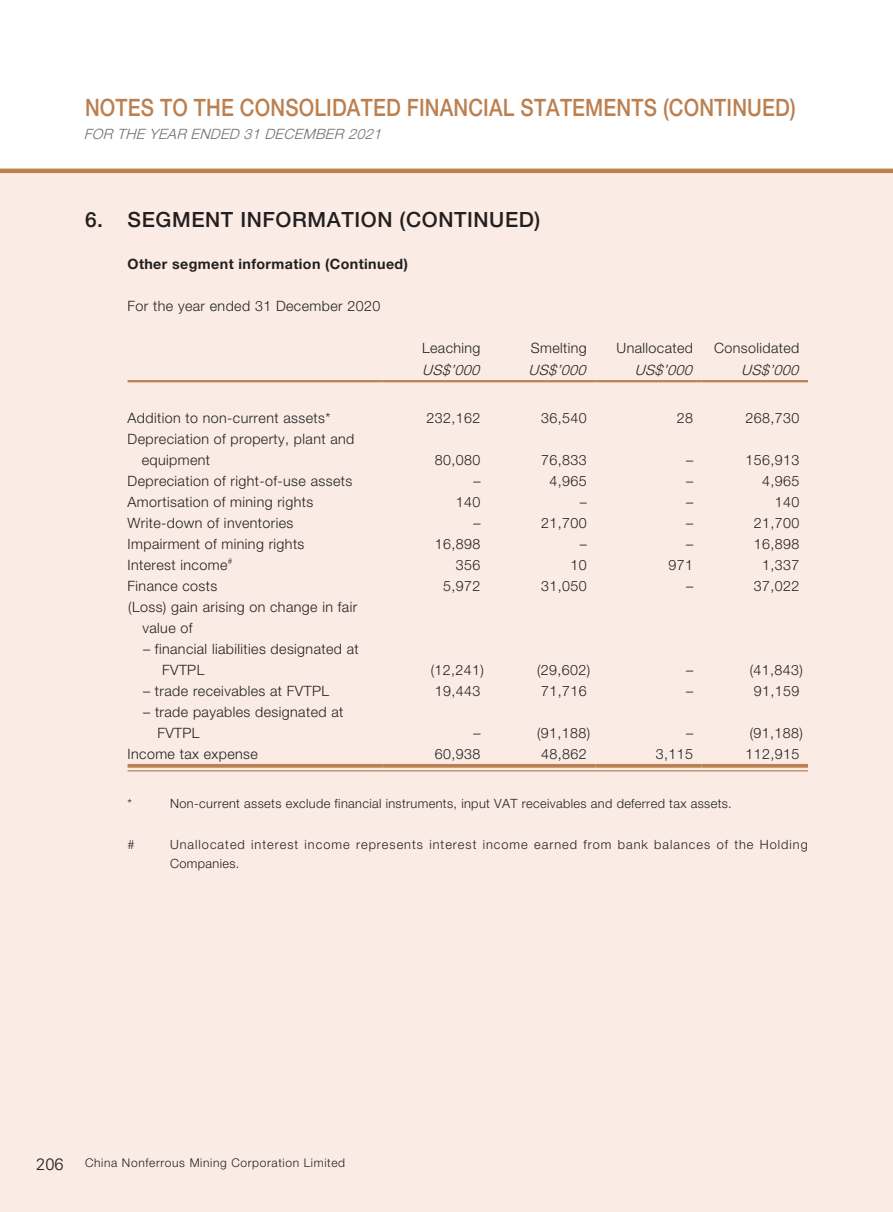
<style>
.page{position:relative;width:893px;height:1212px;background:#fff}
.page>*{position:absolute;margin:0;border:0;box-sizing:border-box;transform-origin:0 0}
.t1{font:500 24px "Helvetica Neue LT Std";letter-spacing:.01em;color:#bc8050;scale:.85 1}
.t2{font:500 21px "Helvetica Neue LT Std";letter-spacing:.03em;color:#231f20}
.t3{font:300 16.5px "Univers LT Std";color:#231f20}
.t4{font:300 14.25px/21px "Helvetica Neue LT Std";letter-spacing:.03em;color:#231f20}
.t5{font:700 14.25px "Helvetica Neue LT Std";letter-spacing:.03em;color:#231f20}
.t6{font:italic 300 14.25px "Helvetica Neue LT Std";color:#6c6d70}
.t7{font:italic 300 14.25px "Helvetica Neue LT Std";color:#231f20}
.t8{font:300 12.75px/19.5px "Helvetica Neue LT Std";letter-spacing:.08em;color:#231f20}
.t9{font:300 12.75px "Helvetica Neue LT Std";letter-spacing:.03em;color:#231f20}
.t10{font:300 12px "Helvetica Neue LT Std";letter-spacing:.055em;color:#231f20}
</style>
<div class="page">
<div style="left:0;top:170px;width:893px;height:1042px;background:#faece5"></div>
<hr style="left:0;top:169px;width:893px;height:4px;background:#bc8050">
<hr style="left:128px;top:380px;width:255px;height:2px;background:#bc8050">
<hr style="left:383px;top:380px;width:106px;height:2px;background:#bc8050">
<hr style="left:489px;top:380px;width:106px;height:2px;background:#bc8050">
<hr style="left:595px;top:380px;width:107px;height:2px;background:#bc8050">
<hr style="left:702px;top:380px;width:106px;height:2px;background:#bc8050">
<svg style="left:128px;top:764px;width:255px;height:4px"></svg>
<hr style="left:128px;top:770px;width:255px;height:1px;background:#bc8050">
<svg style="left:383px;top:764px;width:106px;height:4px"></svg>
<hr style="left:383px;top:770px;width:106px;height:1px;background:#bc8050">
<svg style="left:489px;top:764px;width:106px;height:4px"></svg>
<hr style="left:489px;top:770px;width:106px;height:1px;background:#bc8050">
<svg style="left:595px;top:764px;width:107px;height:4px"></svg>
<hr style="left:595px;top:770px;width:107px;height:1px;background:#bc8050">
<svg style="left:702px;top:764px;width:106px;height:4px"></svg>
<hr style="left:702px;top:770px;width:106px;height:1px;background:#bc8050">
<h1 class="t1" style="left:85px;top:93px;width:838px">NOTES TO THE CONSOLIDATED FINANCIAL STATEMENTS (CONTINUED)</h1>
<p class="t6" style="left:84px;top:126px;width:303px">FOR THE YEAR ENDED 31 DECEMBER 2021</p>
<h2 class="t2" style="left:85px;top:207px;width:457px">6. SEGMENT INFORMATION (CONTINUED)</h2>
<p class="t5" style="left:128px;top:256px;width:282px">Other segment information (Continued)</p>
<p class="t4" style="left:128px;top:296px;width:254px">For the year ended 31 December 2020</p>
<p class="t4" style="left:422px;top:338px;width:60px">Leaching</p>
<p class="t4" style="left:531px;top:338px;width:58px">Smelting</p>
<p class="t4" style="left:617px;top:338px;width:78px">Unallocated</p>
<p class="t4" style="left:714px;top:338px;width:87px">Consolidated</p>
<p class="t7" style="left:422px;top:361px;width:63px">US$’000</p>
<p class="t7" style="left:529px;top:361px;width:63px">US$’000</p>
<p class="t7" style="left:635px;top:361px;width:63px">US$’000</p>
<p class="t7" style="left:741px;top:361px;width:63px">US$’000</p>
<p class="t4" style="left:128px;top:407px;width:204px">Addition to non-current assets*</p>
<p class="t4" style="left:427px;top:407px;width:55px">232,162</p>
<p class="t4" style="left:541px;top:407px;width:47px">36,540</p>
<p class="t4" style="left:677px;top:407px;width:18px">28</p>
<p class="t4" style="left:745px;top:407px;width:55px">268,730</p>
<p class="t4" style="left:142px;top:428px;width:214px;text-indent:-14px">Depreciation of property, plant and equipment</p>
<p class="t4" style="left:435px;top:449px;width:47px">80,080</p>
<p class="t4" style="left:541px;top:449px;width:47px">76,833</p>
<p class="t4" style="left:686px;top:449px;width:9px">–</p>
<p class="t4" style="left:746px;top:449px;width:55px">156,913</p>
<p class="t4" style="left:128px;top:470px;width:226px">Depreciation of right-of-use assets</p>
<p class="t4" style="left:473px;top:470px;width:9px">–</p>
<p class="t4" style="left:550px;top:470px;width:39px">4,965</p>
<p class="t4" style="left:686px;top:470px;width:9px">–</p>
<p class="t4" style="left:762px;top:470px;width:39px">4,965</p>
<p class="t4" style="left:128px;top:491px;width:187px">Amortisation of mining rights</p>
<p class="t4" style="left:456px;top:491px;width:26px">140</p>
<p class="t4" style="left:580px;top:491px;width:9px">–</p>
<p class="t4" style="left:686px;top:491px;width:9px">–</p>
<p class="t4" style="left:775px;top:491px;width:26px">140</p>
<p class="t4" style="left:128px;top:512px;width:167px">Write-down of inventories</p>
<p class="t4" style="left:473px;top:512px;width:9px">–</p>
<p class="t4" style="left:541px;top:512px;width:47px">21,700</p>
<p class="t4" style="left:686px;top:512px;width:9px">–</p>
<p class="t4" style="left:754px;top:512px;width:47px">21,700</p>
<p class="t4" style="left:128px;top:533px;width:178px">Impairment of mining rights</p>
<p class="t4" style="left:435px;top:533px;width:47px">16,898</p>
<p class="t4" style="left:580px;top:533px;width:9px">–</p>
<p class="t4" style="left:686px;top:533px;width:9px">–</p>
<p class="t4" style="left:754px;top:533px;width:47px">16,898</p>
<p class="t4" style="left:128px;top:554px;width:106px">Interest income<sup>#</sup></p>
<p class="t4" style="left:456px;top:554px;width:26px">356</p>
<p class="t4" style="left:571px;top:554px;width:18px">10</p>
<p class="t4" style="left:669px;top:554px;width:26px">971</p>
<p class="t4" style="left:762px;top:554px;width:39px">1,337</p>
<p class="t4" style="left:128px;top:575px;width:91px">Finance costs</p>
<p class="t4" style="left:443px;top:575px;width:39px">5,972</p>
<p class="t4" style="left:541px;top:575px;width:47px">31,050</p>
<p class="t4" style="left:686px;top:575px;width:9px">–</p>
<p class="t4" style="left:754px;top:575px;width:47px">37,022</p>
<p class="t4" style="left:142px;top:596px;width:216px;text-indent:-14px">(Loss) gain arising on change in fair value of</p>
<p class="t4" style="left:162px;top:638px;width:198px;text-indent:-19px">– fi nancial liabilities designated at<br>FVTPL</p>
<p class="t4" style="left:431px;top:659px;width:55px">(12,241)</p>
<p class="t4" style="left:537px;top:659px;width:55px">(29,602)</p>
<p class="t4" style="left:686px;top:659px;width:9px">–</p>
<p class="t4" style="left:750px;top:659px;width:55px">(41,843)</p>
<p class="t4" style="left:143px;top:680px;width:188px">– trade receivables at FVTPL</p>
<p class="t4" style="left:435px;top:680px;width:47px">19,443</p>
<p class="t4" style="left:541px;top:680px;width:47px">71,716</p>
<p class="t4" style="left:686px;top:680px;width:9px">–</p>
<p class="t4" style="left:754px;top:680px;width:47px">91,159</p>
<p class="t4" style="left:157px;top:701px;width:188px;text-indent:-14px">– trade payables designated at<br>FVTPL</p>
<p class="t4" style="left:473px;top:722px;width:9px">–</p>
<p class="t4" style="left:537px;top:722px;width:55px">(91,188)</p>
<p class="t4" style="left:686px;top:722px;width:9px">–</p>
<p class="t4" style="left:750px;top:722px;width:55px">(91,188)</p>
<p class="t4" style="left:128px;top:743px;width:132px">Income tax expense</p>
<p class="t4" style="left:435px;top:743px;width:47px">60,938</p>
<p class="t4" style="left:541px;top:743px;width:47px">48,862</p>
<p class="t4" style="left:656px;top:743px;width:39px">3,115</p>
<p class="t4" style="left:746px;top:743px;width:55px">112,915</p>
<p class="t9" style="left:128px;top:796px;width:6px">*</p>
<p class="t9" style="left:170px;top:796px;width:563px">Non-current assets exclude financial instruments, input VAT receivables and deferred tax assets.</p>
<p class="t9" style="left:128px;top:836px;width:9px">#</p>
<p class="t8" style="left:170px;top:834px;width:639px">Unallocated interest income represents interest income earned from bank balances of the Holding<br>Companies.</p>
<p class="t3" style="left:36px;top:1154px;width:29px">206</p>
<p class="t10" style="left:85px;top:1155px;width:262px">China Nonferrous Mining Corporation Limited</p>
</div>
